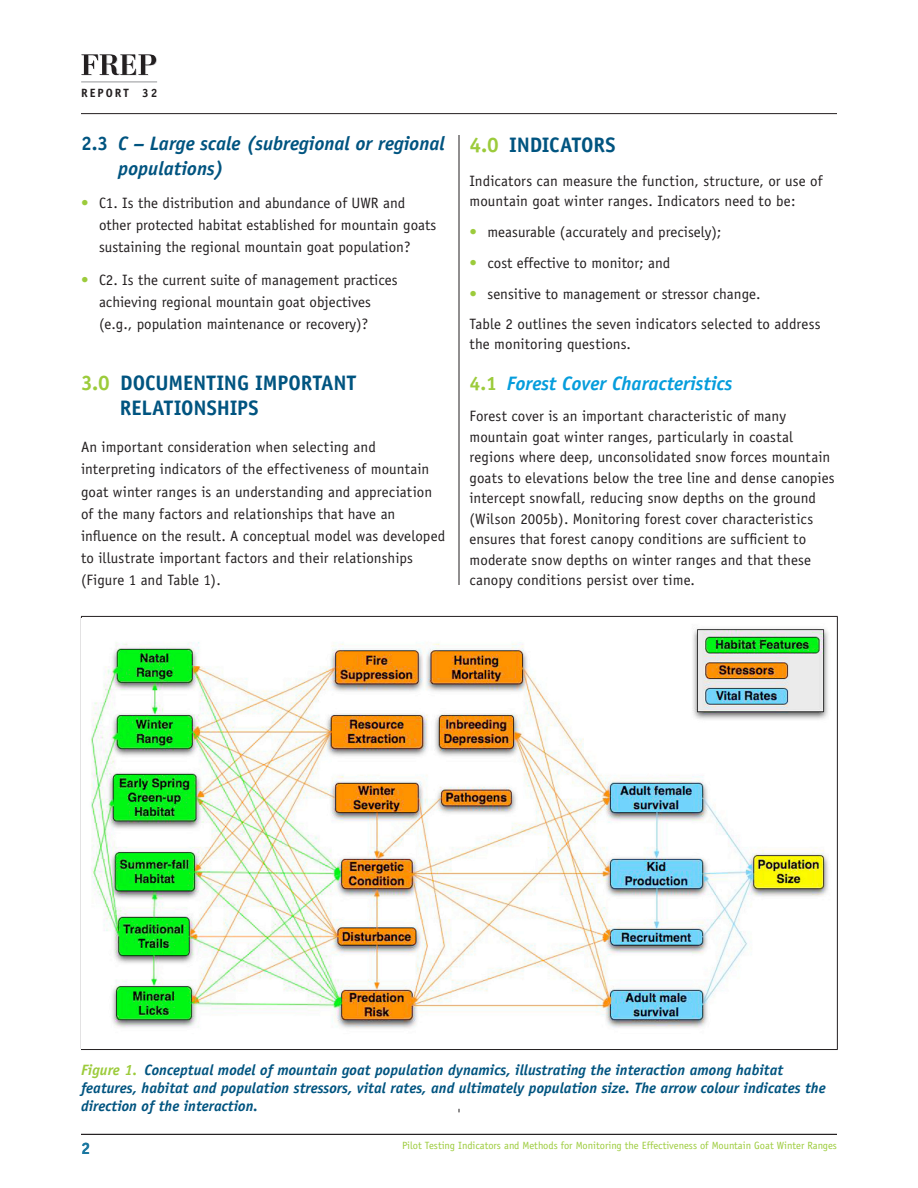
<style>
.page{position:relative;width:918px;height:1188px;background:#fff}
.page>*{position:absolute;margin:0;border:0;box-sizing:border-box;transform-origin:0 0}
.QP_Heading_1_0{font:700 21px/25px "Officina Sans";letter-spacing:-.005em;color:#005480}
.QP_Heading_1_1{font:italic 700 19.5px/25px "Officina Sans";color:#005480}
.QP_Heading_1_1-2{font:italic 700 19.5px "Officina Sans";color:#069ddc}
.QP_Footer_-_Page___c{font:700 16.5px "Officina Sans";color:#1a77a0}
.QP_Body_Text{font:15px/20.5px "Officina Sans";letter-spacing:.005em;color:#231f20}
.QP_Body_Text_Bullet{font:15px/22px "Officina Sans";color:#231f20}
.QP_Caption_Figure{font:italic 700 15px/18px "Officina Sans";color:#005480}
.t1{font:700 12px "Officina Sans";letter-spacing:.17em;color:#231f20}
.QP_Footer{font:10.5px "Officina Sans";color:#9ccb3b}
.s1{font-style:normal}
.s2{color:#9ccb3b}
.s3{font-style:normal;color:#9ccb3b}
</style>
<div class="page">
<hr style="left:81px;top:82px;width:76px;height:1px;background:#939598">
<svg style="left:81px;top:54px;width:76px;height:21px"></svg>
<hr style="left:81px;top:1134px;width:756px;height:1px;background:#231f20">
<hr style="left:459px;top:135px;width:1px;height:977px;background:#231f20">
<hr style="left:81px;top:113px;width:756px;height:1px;background:#231f20">
<div style="left:456px;top:585px;width:6px;height:524px;background:#fff"></div>
<hr style="left:81px;top:616px;width:757px;height:1px;background:#231f20">
<hr style="left:81px;top:617px;width:1px;height:432px;background:#231f20">
<hr style="left:837px;top:617px;width:1px;height:432px;background:#231f20">
<hr style="left:81px;top:1049px;width:757px;height:1px;background:#231f20">
<img style="left:91px;top:628px;width:738px;height:400px">
<p class="t1" style="left:81px;top:86px;width:78px">REPORT 32</p>
<p class="QP_Heading_1_1" style="left:118px;top:131px;width:328px;text-indent:-37px"><span class="s1">2.3</span> C – Large scale (subregional or regional populations)</p>
<p class="QP_Body_Text_Bullet" style="left:99px;top:192px;width:339px;text-indent:-18px"><span class="s2">•</span> C1. Is the distribution and abundance of UWR and other protected habitat established for mountain goats sustaining the regional mountain goat population?</p>
<p class="QP_Body_Text_Bullet" style="left:99px;top:269px;width:300px;text-indent:-18px"><span class="s2">•</span> C2. Is the current suite of management practices achieving regional mountain goat objectives (e.g., population maintenance or recovery)?</p>
<p class="QP_Heading_1_0" style="left:120px;top:370px;width:238px;text-indent:-39px"><span class="s2">3.0</span> DOCUMENTING IMPORTANT<br>RELATIONSHIPS</p>
<p class="QP_Body_Text" style="left:81px;top:436px;width:366px;line-height:22px">An important consideration when selecting and interpreting indicators of the effectiveness of mountain goat winter ranges is an understanding and appreciation of the many factors and relationships that have an influence on the result. A conceptual model was developed to illustrate important factors and their relationships (Figure 1 and Table 1).</p>
<p class="QP_Heading_1_0" style="left:470px;top:132px;width:148px"><span class="s2">4.0</span> INDICATORS</p>
<p class="QP_Body_Text" style="left:470px;top:171px;width:355px;line-height:19.8px">Indicators can measure the function, structure, or use of mountain goat winter ranges. Indicators need to be:</p>
<p class="QP_Body_Text_Bullet" style="left:470px;top:221px;width:253px"><span class="s2">•</span> measurable (accurately and precisely);</p>
<p class="QP_Body_Text_Bullet" style="left:470px;top:252px;width:202px"><span class="s2">•</span> cost effective to monitor; and</p>
<p class="QP_Body_Text_Bullet" style="left:470px;top:283px;width:293px"><span class="s2">•</span> sensitive to management or stressor change.</p>
<p class="QP_Body_Text" style="left:470px;top:314px;width:353px;line-height:19.8px">Table 2 outlines the seven indicators selected to address the monitoring questions.</p>
<p class="QP_Heading_1_1-2" style="left:470px;top:372px;width:264px"><span class="s3">4.1</span> Forest Cover Characteristics</p>
<p class="QP_Body_Text" style="left:470px;top:406px;width:367px">Forest cover is an important characteristic of many mountain goat winter ranges, particularly in coastal regions where deep, unconsolidated snow forces mountain goats to elevations below the tree line and dense canopies intercept snowfall, reducing snow depths on the ground (Wilson 2005b). Monitoring forest cover characteristics ensures that forest canopy conditions are sufficient to moderate snow depths on winter ranges and that these canopy conditions persist over time.</p>
<p class="QP_Caption_Figure" style="left:81px;top:1061px;width:746px"><span class="s2">Figure 1.</span> Conceptual model of mountain goat population dynamics, illustrating the interaction among habitat features, habitat and population stressors, vital rates, and ultimately population size. The arrow colour indicates the direction of the interaction.</p>
<p class="QP_Footer_-_Page___c" style="left:81px;top:1138px;width:11px">2</p>
<p class="QP_Footer" style="left:402px;top:1139px;width:436px">Pilot Testing Indicators and Methods for Monitoring the Effectiveness of Mountain Goat Winter Ranges</p>
</div>
